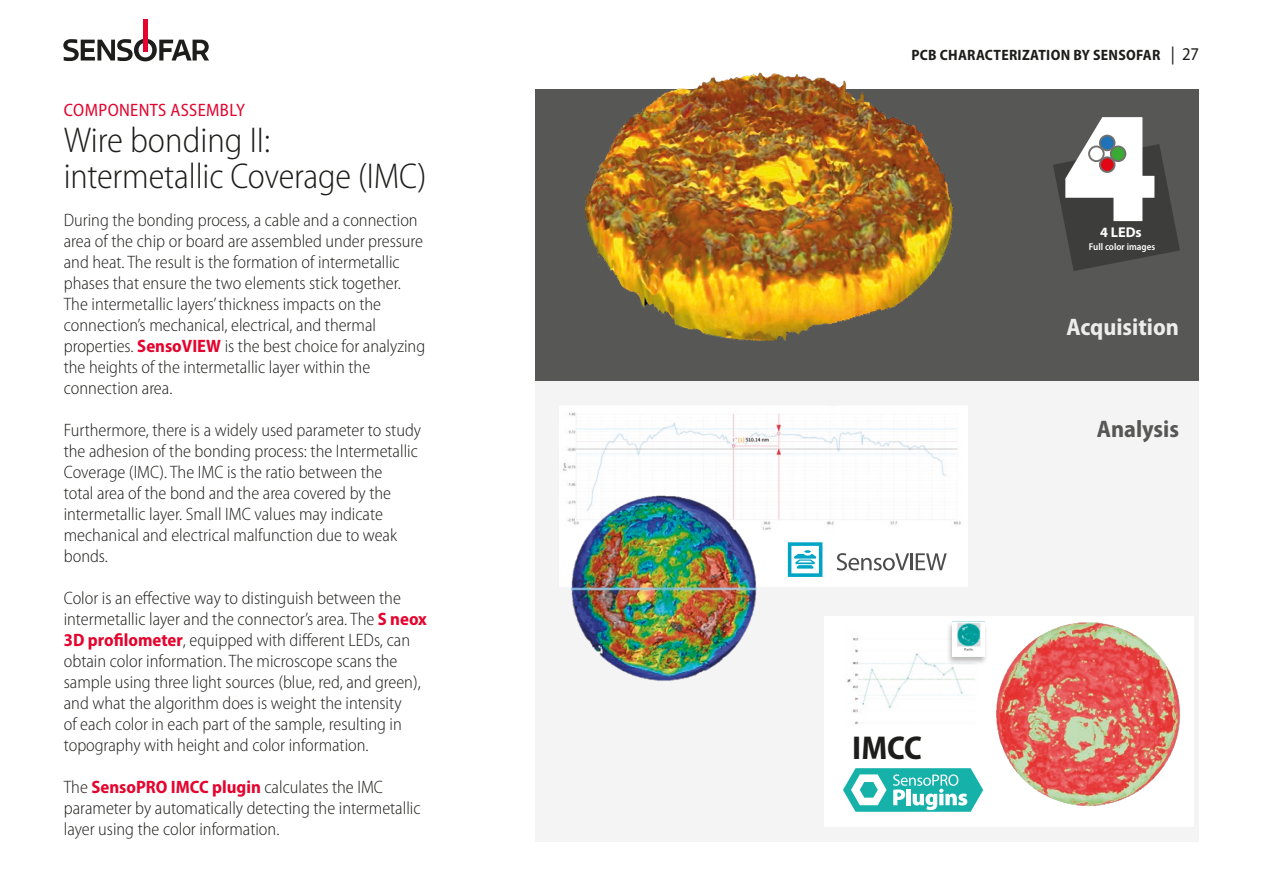
<style>
.page{position:relative;width:1263px;height:893px;background:#fff}
.page>*{position:absolute;margin:0;border:0;box-sizing:border-box;transform-origin:0 0}
.Secció{font:300 semi-condensed 36px/36px "Myriad Pro";letter-spacing:-.005em;color:#1d1d1b}
.t1{font:700 semi-condensed 33.15px "Myriad Pro";color:#1d1d1b}
.t2{font:700 semi-condensed 24px "Myriad Pro";color:#ededed}
.t3{font:700 semi-condensed 24px "Myriad Pro";color:#575756}
.t4{font:300 semi-condensed 18px/21px "Myriad Pro";color:#1d1d1b}
.t5{font:semi-condensed 18px "Myriad Pro";letter-spacing:.02em;color:#e4042e}
.t6{font:700 semi-condensed 15px "Myriad Pro";letter-spacing:.02em;color:#1d1d1b}
.t7{font:700 14.25px "Myriad Pro";color:#fff}
.t8{font:600 semi-condensed 9.9px "Myriad Pro";color:#fff}
.s1{font-weight:700;color:#e4042e}
.s2{font-weight:400;font-size:18px}
</style>
<div class="page">
<svg style="left:63px;top:39px;width:146px;height:22px"></svg>
<hr style="left:143px;top:19px;width:4px;height:33px;background:#e4042e">
<div style="left:535px;top:381px;width:664px;height:461px;background:#f4f4f5"></div>
<div style="left:824px;top:617px;width:369px;height:210px;background:#fff"></div>
<div style="left:535px;top:89px;width:664px;height:292px;background:#575756"></div>
<img style="left:584px;top:72px;width:370px;height:269px">
<div style="left:559px;top:406px;width:408px;height:181px;background:#fff"></div>
<img style="left:562px;top:412px;width:399px;height:118px">
<svg style="left:1053px;top:117px;width:127px;height:154px"></svg>
<div style="left:1089px;top:146px;width:15px;height:15px;background:#fff;border-radius:50%"></div>
<div style="left:1088px;top:146px;width:17px;height:16px;border:2px solid #70706f;border-radius:50%"></div>
<div style="left:1111px;top:146px;width:14px;height:15px;background:#3baa35;border-radius:50%"></div>
<div style="left:1110px;top:146px;width:16px;height:16px;border:2px solid #70706f;border-radius:50%"></div>
<div style="left:1100px;top:157px;width:14px;height:15px;background:#e30614;border-radius:50%"></div>
<div style="left:1099px;top:156px;width:16px;height:17px;border:2px solid #70706f;border-radius:50%"></div>
<div style="left:1100px;top:136px;width:14px;height:14px;background:#1f71b8;border-radius:50%"></div>
<div style="left:1099px;top:135px;width:16px;height:16px;border:2px solid #70706f;border-radius:50%"></div>
<svg style="left:837px;top:553px;width:110px;height:17px"></svg>
<svg style="left:788px;top:542px;width:34px;height:35px"></svg>
<img style="left:562px;top:484px;width:206px;height:197px">
<img style="left:847px;top:637px;width:116px;height:88px">
<img style="left:963px;top:616px;width:231px;height:211px">
<svg style="left:843px;top:768px;width:140px;height:44px"></svg>
<div style="left:946px;top:621px;width:42px;height:44px;background:#1d1d1b;opacity:.3"></div>
<img style="left:952px;top:622px;width:33px;height:35px">
<p class="t5" style="left:64px;top:99px;width:183px">COMPONENTS ASSEMBLY</p>
<p class="Secció" style="left:64px;top:122px;width:365px">Wire bonding II: intermetallic Coverage (IMC)</p>
<p class="t4" style="left:64px;top:209px;width:363px">During the bonding process, a cable and a connection area of the chip or board are assembled under pressure and heat. The result is the formation of intermetallic phases that ensure the two elements stick together.<br>The intermetallic layers’ thickness impacts on the connection’s mechanical, electrical, and thermal properties. <span class="s1">SensoVIEW</span> is the best choice for analyzing the heights of the intermetallic layer within the connection area.</p>
<p class="t4" style="left:64px;top:419px;width:359px">Furthermore, there is a widely used parameter to study the adhesion of the bonding process: the Intermetallic Coverage (IMC). The IMC is the ratio between the<br>total area of the bond and the area covered by the intermetallic layer. Small IMC values may indicate mechanical and electrical malfunction due to weak bonds.</p>
<p class="t4" style="left:64px;top:587px;width:365px">Color is an effective way to distinguish between the intermetallic layer and the connector’s area. The <span class="s1">S neox 3D profilometer</span>, equipped with different LEDs, can obtain color information. The microscope scans the sample using three light sources (blue, red, and green), and what the algorithm does is weight the intensity<br>of each color in each part of the sample, resulting in topography with height and color information.</p>
<p class="t4" style="left:64px;top:776px;width:358px">The <span class="s1">SensoPRO IMCC plugin</span> calculates the IMC parameter by automatically detecting the intermetallic layer using the color information.</p>
<p class="t6" style="left:911px;top:46px;width:289px">PCB CHARACTERIZATION BY SENSOFAR <span class="s2">| 27</span></p>
<p class="t7" style="left:1100px;top:223px;width:43px">4 LEDs</p>
<p class="t8" style="left:1089px;top:240px;width:68px">Full color images</p>
<p class="t2" style="left:1066px;top:312px;width:114px">Acquisition</p>
<p class="t1" style="left:852px;top:726px;width:71px">IMCC</p>
<p class="t3" style="left:1097px;top:413px;width:84px">Analysis</p>
</div>
